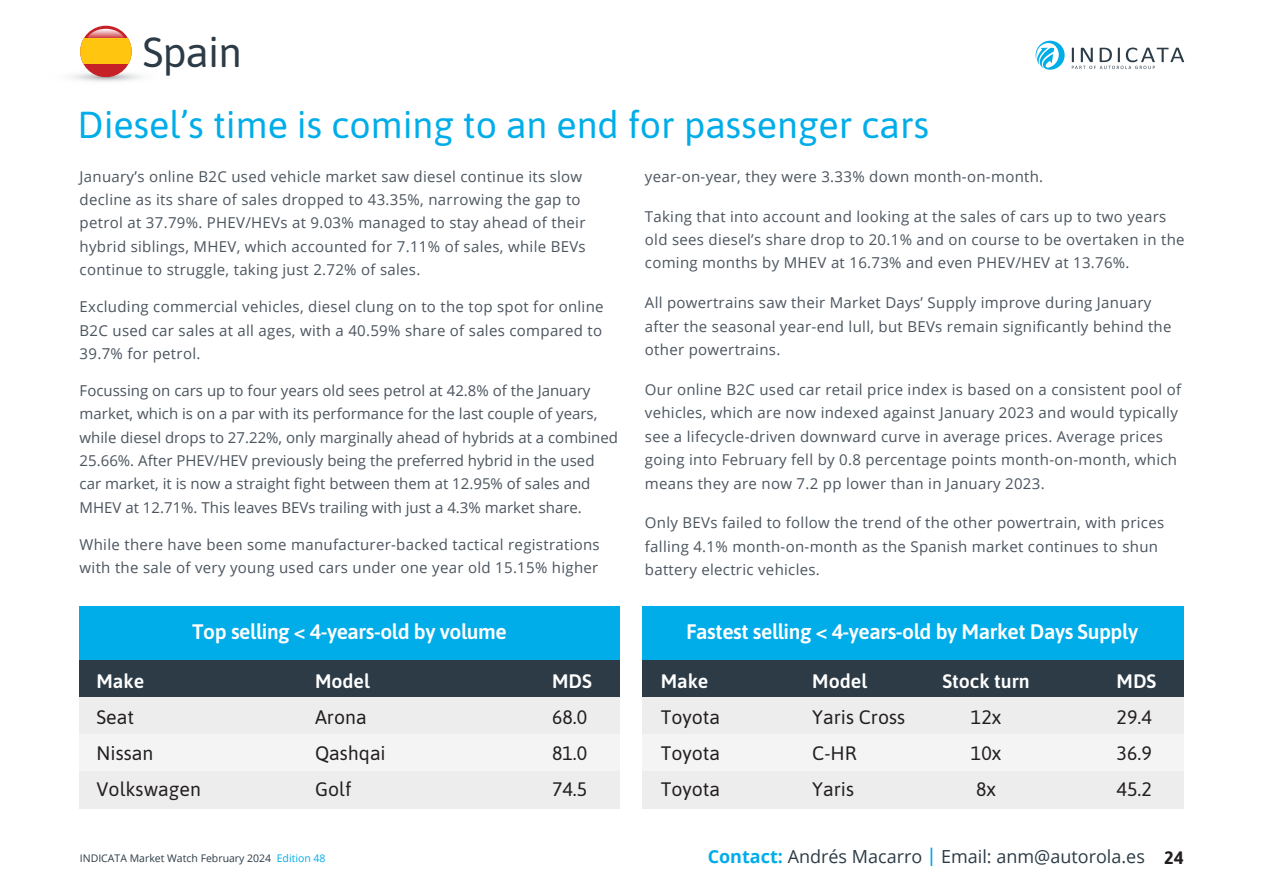
<style>
.page{position:relative;width:1263px;height:893px;background:#fff}
.page>*{position:absolute;margin:0;border:0;box-sizing:border-box;transform-origin:0 0}
.t1{font:42px "Asap";letter-spacing:-.02em;color:#2c3b46}
.t2{font:37.5px "Asap";color:#00ade8}
.t3{font:600 21px "Asap";letter-spacing:-.02em;color:#fff}
.t4{font:19.5px/36px "Asap";color:#231f20;text-align:justify}
.t5{font:600 19.5px "Asap";color:#fff}
.t6{font:18px "Open Sans";color:#2c3b46}
.t7{font:15px/23.4px "Open Sans";letter-spacing:.02em;color:#4b545e}
.t8{font:15px/23.4px "Open Sans";color:#4b545e}
.t9{font:10.5px "Open Sans";color:#2c3b46}
.s1{color:#00ade8}
.s2{font-weight:700;color:#00ade8}
.s3{font-family:"Asap";font-weight:700;color:#231f20}
</style>
<div class="page">
<svg style="left:42px;top:68px;width:128px;height:17px"></svg>
<div style="left:80px;top:26px;width:52px;height:51px;background:#c62127;border-radius:26px"></div>
<div style="left:80px;top:39px;width:52px;height:25px;background:#ffc50f"></div>
<svg style="left:86px;top:29px;width:39px;height:10px"></svg>
<svg style="left:1035px;top:41px;width:30px;height:29px"></svg>
<svg style="left:1072px;top:48px;width:112px;height:21px"></svg>
<svg style="left:930px;top:848px;width:2px;height:18px"></svg>
<div style="left:79px;top:606px;width:541px;height:55px;background:#00ade8"></div>
<div style="left:79px;top:661px;width:541px;height:37px;background:#2c3b46"></div>
<div style="left:79px;top:698px;width:541px;height:37px;background:#ededed"></div>
<div style="left:79px;top:735px;width:541px;height:37px;background:#f4f4f4"></div>
<div style="left:79px;top:772px;width:541px;height:37px;background:#ededed"></div>
<div style="left:643px;top:606px;width:541px;height:55px;background:#00ade8"></div>
<div style="left:643px;top:661px;width:541px;height:37px;background:#2c3b46"></div>
<div style="left:643px;top:698px;width:541px;height:37px;background:#ededed"></div>
<div style="left:643px;top:735px;width:541px;height:37px;background:#f4f4f4"></div>
<div style="left:643px;top:772px;width:541px;height:37px;background:#ededed"></div>
<h1 class="t1" style="left:143px;top:23px;width:101px">Spain</h1>
<h2 class="t2" style="left:78px;top:99px;width:853px">Diesel’s time is coming to an end for passenger cars</h2>
<p class="t7" style="left:80px;top:164px;width:508px">January’s online B2C used vehicle market saw diesel continue its slow decline as its share of sales dropped to 43.35%, narrowing the gap to petrol at 37.79%. PHEV/HEVs at 9.03% managed to stay ahead of their hybrid siblings, MHEV, which accounted for 7.11% of sales, while BEVs continue to struggle, taking just 2.72% of sales.</p>
<p class="t7" style="left:80px;top:295px;width:525px;text-align:justify">Excluding commercial vehicles, diesel clung on to the top spot for online B2C used car sales at all ages, with a 40.59% share of sales compared to 39.7% for petrol.</p>
<p class="t8" style="left:80px;top:378px;width:540px">Focussing on cars up to four years old sees petrol at 42.8% of the January market, which is on a par with its performance for the last couple of years, while diesel drops to 27.22%, only marginally ahead of hybrids at a combined 25.66%. After PHEV/HEV previously being the preferred hybrid in the used car market, it is now a straight fight between them at 12.95% of sales and MHEV at 12.71%. This leaves BEVs trailing with just a 4.3% market share.</p>
<p class="t7" style="left:80px;top:532px;width:522px">While there have been some manufacturer-backed tactical registrations with the sale of very young used cars under one year old 15.15% higher</p>
<p class="t7" style="left:645px;top:164px;width:400px">year-on-year, they were 3.33% down month-on-month.</p>
<p class="t7" style="left:645px;top:204px;width:541px">Taking that into account and looking at the sales of cars up to two years old sees diesel’s share drop to 20.1% and on course to be overtaken in the coming months by MHEV at 16.73% and even PHEV/HEV at 13.76%.</p>
<p class="t7" style="left:645px;top:291px;width:528px">All powertrains saw their Market Days’ Supply improve during January after the seasonal year-end lull, but BEVs remain significantly behind the other powertrains.</p>
<p class="t7" style="left:645px;top:377px;width:538px">Our online B2C used car retail price index is based on a consistent pool of vehicles, which are now indexed against January 2023 and would typically see a lifecycle-driven downward curve in average prices. Average prices going into February fell by 0.8 percentage points month-on-month, which means they are now 7.2 pp lower than in January 2023.</p>
<p class="t7" style="left:645px;top:511px;width:521px">Only BEVs failed to follow the trend of the other powertrain, with prices falling 4.1% month-on-month as the Spanish market continues to shun battery electric vehicles.</p>
<h3 class="t3" style="left:192px;top:617px;width:316px">Top selling &lt; 4-years-old by volume</h3>
<h3 class="t5" style="left:97px;top:667px;width:49px">Make</h3>
<h3 class="t4" style="left:97px;top:698px;width:106px;text-align:left">Seat<br>Nissan<br>Volkswagen</h3>
<h3 class="t5" style="left:315px;top:667px;width:56px">Model</h3>
<h3 class="t4" style="left:315px;top:698px;width:72px;text-align:left">Arona<br>Qashqai<br>Golf</h3>
<h3 class="t5" style="left:552px;top:667px;width:41px">MDS</h3>
<h3 class="t4" style="left:552px;top:698px;width:37px">68.0<br>81.0<br>74.5</h3>
<h3 class="t3" style="left:686px;top:617px;width:453px">Fastest selling &lt; 4-years-old by Market Days Supply</h3>
<h3 class="t5" style="left:661px;top:667px;width:49px">Make</h3>
<h3 class="t4" style="left:661px;top:698px;width:61px">Toyota Toyota Toyota</h3>
<h3 class="t5" style="left:812px;top:667px;width:56px">Model</h3>
<h3 class="t4" style="left:812px;top:698px;width:94px;text-align:left">Yaris Cross<br>C-HR<br>Yaris</h3>
<h3 class="t5" style="left:942px;top:667px;width:89px">Stock turn</h3>
<h3 class="t4" style="left:971px;top:698px;width:32px">12x 10x 8x</h3>
<h3 class="t5" style="left:1117px;top:667px;width:41px">MDS</h3>
<h3 class="t4" style="left:1117px;top:698px;width:37px">29.4<br>36.9<br>45.2</h3>
<p class="t9" style="left:80px;top:851px;width:247px">INDICATA Market Watch February 2024 <span class="s1">Edition 48</span></p>
<p class="t6" style="left:708px;top:844px;width:477px"><span class="s2">Contact:</span> Andrés Macarro Email: anm@autorola.es <span class="s3">24</span></p>
</div>
